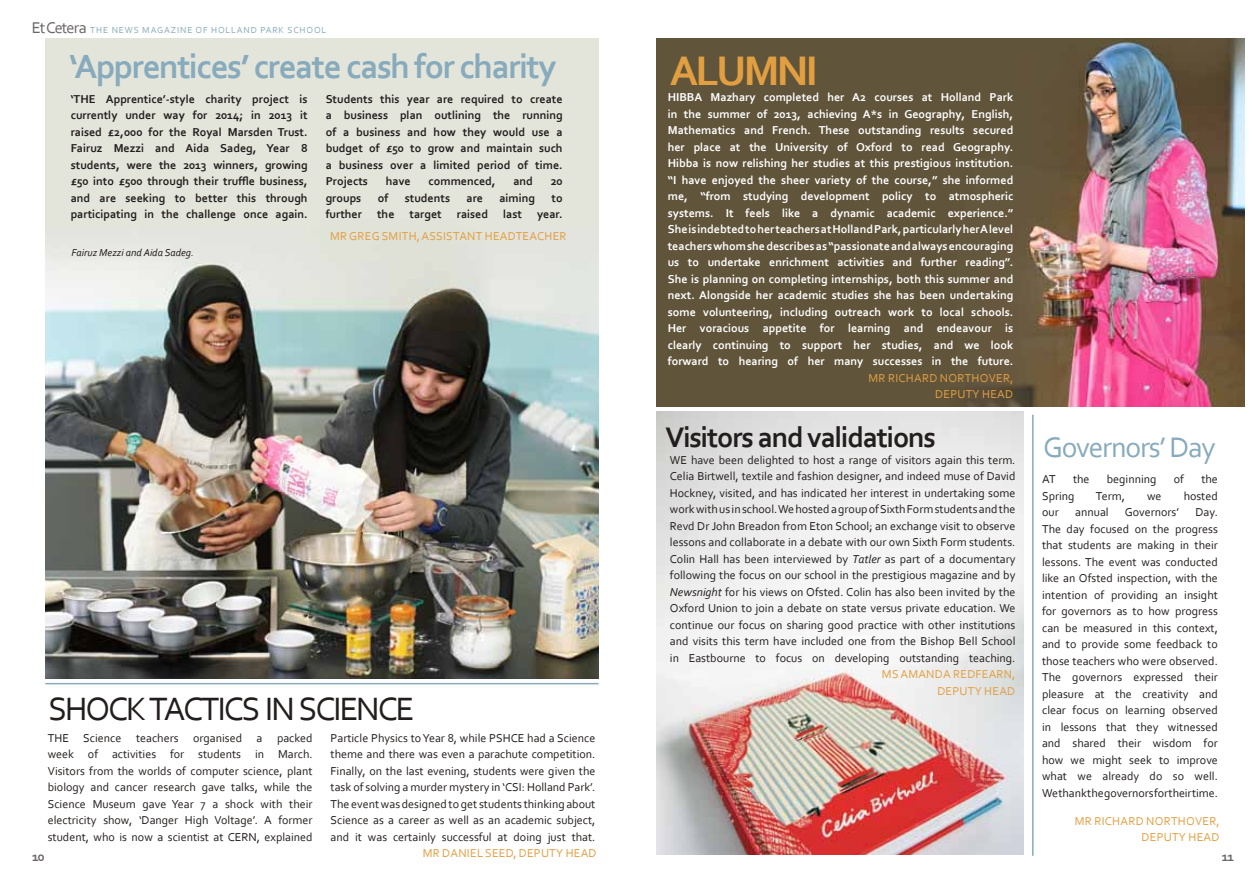
<style>
.page{position:relative;width:1259px;height:893px;background:#fff}
.page>*{position:absolute;margin:0;border:0;box-sizing:border-box;transform-origin:0 0}
.t1{font:700 43.35px "Corbel";color:#e29f42}
.t2{font:700 35.1px "Corbel";letter-spacing:-.04em;color:#87aabc}
.t3{font:33.9px "Corbel";color:#221e1d}
.t4{font:700 29.7px "Corbel";letter-spacing:-.04em;color:#221e1d}
.t5{font:29.55px "Corbel";letter-spacing:-.04em;color:#87aabc}
.t6{font:700 13.5px "Corbel";color:#686564}
.t7{font:12px/16.5px "Corbel";color:#221e1d;text-align:justify}
.t8{font:700 12px/16.5px "Corbel";color:#fff;text-align:justify}
.t9{font:700 12px/16.5px "Corbel";color:#221e1d;text-align:justify}
.t10{font:12px/16.5px "Corbel";letter-spacing:.02em;color:#e29f42;text-align:right}
.t11{font:italic 10.5px "Corbel";color:#221e1d}
.t12{font:9.15px "Corbel";letter-spacing:.09em;color:#87aabc}
.s1{font-size:16.35px;color:#686564}
.s2{font-style:italic}
</style>
<div class="page">
<hr style="left:1032px;top:415px;width:1px;height:441px;background:#87aabc">
<img style="left:656px;top:38px;width:588px;height:368px">
<img style="left:45px;top:39px;width:553px;height:639px">
<hr style="left:45px;top:683px;width:553px;height:1px;background:#87aabc">
<img style="left:656px;top:412px;width:367px;height:443px">
<p class="t12" style="left:32px;top:25px;width:296px"><span class="s1">Et Cetera</span> THE NEWS MAGAZINE OF HOLLAND PARK SCHOOL</p>
<h2 class="t2" style="left:69px;top:44px;width:488px">‘Apprentices’ create cash for charity</h2>
<p class="t9" style="left:71px;top:90px;width:238px">‘THE Apprentice’-style charity project is currently under way for 2014; in 2013 it raised £2,000 for the Royal Marsden Trust.<br>Fairuz Mezzi and Aida Sadeg, Year 8 students, were the 2013 winners, growing £50 into £500 through their truffle business, and are seeking to better this through participating in the challenge once again.</p>
<p class="t9" style="left:326px;top:90px;width:238px">Students this year are required to create a business plan outlining the running of a business and how they would use a budget of £50 to grow and maintain such a business over a limited period of time.<br>Projects</p>
<p class="t9" style="left:386px;top:173px;width:26px">have</p>
<p class="t9" style="left:428px;top:173px;width:69px">commenced,</p>
<p class="t9" style="left:513px;top:173px;width:21px">and</p>
<p class="t9" style="left:551px;top:173px;width:13px">20</p>
<p class="t9" style="left:326px;top:189px;width:37px">groups</p>
<p class="t9" style="left:378px;top:189px;width:12px">of</p>
<p class="t9" style="left:405px;top:189px;width:47px">students</p>
<p class="t9" style="left:466px;top:189px;width:18px">are</p>
<p class="t9" style="left:499px;top:189px;width:37px">aiming</p>
<p class="t9" style="left:551px;top:189px;width:13px">to</p>
<p class="t9" style="left:326px;top:206px;width:38px">further</p>
<p class="t9" style="left:377px;top:206px;width:19px">the</p>
<p class="t9" style="left:409px;top:206px;width:34px">target</p>
<p class="t9" style="left:457px;top:206px;width:33px">raised</p>
<p class="t9" style="left:503px;top:206px;width:20px">last</p>
<p class="t9" style="left:537px;top:206px;width:27px">year.</p>
<p class="t11" style="left:72px;top:246px;width:124px">Fairuz Mezzi and Aida Sadeg.</p>
<p class="t10" style="left:330px;top:228px;width:238px">MR GREG SMITH, ASSISTANT HEADTEACHER</p>
<h3 class="t3" style="left:48px;top:687px;width:38px">Shock</h3>
<h3 class="t3" style="left:149px;top:687px;width:17px">tactics</h3>
<h3 class="t3" style="left:265px;top:687px;width:68px">in Science</h3>
<p class="t7" style="left:48px;top:729px;width:266px">THE Science teachers organised a packed week of activities for students in March.<br>Visitors from the worlds of computer science, plant biology and cancer research gave talks, while the Science Museum gave Year 7 a shock with their electricity show, ‘Danger High Voltage’. A former student, who is now a scientist at CERN, explained</p>
<p class="t7" style="left:331px;top:729px;width:266px">Particle Physics to Year 8, while PSHCE had a Science theme and there was even a parachute competition.<br>Finally, on the last evening, students were given the task of solving a murder mystery in ‘CSI: Holland Park’.<br>The event was designed to get students thinking about Science as a career as well as an academic subject, and it was certainly successful at doing just that.</p>
<h1 class="t1" style="left:669px;top:44px;width:50px">Alumni</h1>
<p class="t8" style="left:668px;top:89px;width:347px">HIBBA Mazhary completed her A2 courses at Holland Park in the summer of 2013, achieving A*s in Geography, English, Mathematics and French. These outstanding results secured her place at the University of Oxford to read Geography.<br>Hibba is now relishing her studies at this prestigious institution. “I have enjoyed the sheer variety of the course,” she informed me, “from studying development policy to atmospheric systems. It feels like a dynamic academic experience.” She is indebted to her teachers at Holland Park, particularly her A level teachers whom she describes as “passionate and always encouraging us to undertake enrichment activities and further reading”.<br>She is planning on completing internships, both this summer and next. Alongside her academic studies she has been undertaking some volunteering, including outreach work to local schools.<br>Her voracious appetite for learning and endeavour is clearly continuing to support her studies, and we look forward to hearing of her many successes in the future.</p>
<p class="t10" style="left:868px;top:369px;width:146px">MR RICHARD NORTHOVER,<br>DEPUTY HEAD</p>
<h3 class="t4" style="left:665px;top:419px;width:272px">Visitors and validations</h3>
<p class="t7" style="left:670px;top:451px;width:347px">WE have been delighted to host a range of visitors again this term.<br>Celia Birtwell, textile and fashion designer, and indeed muse of David Hockney, visited, and has indicated her interest in undertaking some work with us in school. We hosted a group of Sixth Form students and the Revd Dr John Breadon from Eton School; an exchange visit to observe lessons and collaborate in a debate with our own Sixth Form students.<br>Colin Hall has been interviewed by <span class="s2">Tatler</span> as part of a documentary following the focus on our school in the prestigious magazine and by <span class="s2">Newsnight</span> for his views on Ofsted. Colin has also been invited by the Oxford Union to join a debate on state versus private education. We continue our focus on sharing good practice with other institutions and visits this term have included one from the Bishop Bell School in Eastbourne to focus on developing outstanding teaching.</p>
<p class="t10" style="left:882px;top:666px;width:36px">Ms Amanda</p>
<p class="t10" style="left:953px;top:666px;width:16px">Redfearn</p>
<p class="t10" style="left:1012px;top:666px;width:5px">,</p>
<p class="t10" style="left:937px;top:682px;width:64px">Deputy Head</p>
<h3 class="t5" style="left:1043px;top:429px;width:174px">Governors’ Day</h3>
<p class="t7" style="left:1042px;top:471px;width:15px">AT</p>
<p class="t7" style="left:1073px;top:471px;width:18px">the</p>
<p class="t7" style="left:1106px;top:471px;width:51px">beginning</p>
<p class="t7" style="left:1173px;top:471px;width:12px">of</p>
<p class="t7" style="left:1201px;top:471px;width:18px">the</p>
<p class="t7" style="left:1042px;top:487px;width:34px">Spring</p>
<p class="t7" style="left:1096px;top:487px;width:31px">Term,</p>
<p class="t7" style="left:1147px;top:487px;width:16px">we</p>
<p class="t7" style="left:1183px;top:487px;width:36px">hosted</p>
<p class="t7" style="left:1042px;top:504px;width:18px">our</p>
<p class="t7" style="left:1075px;top:504px;width:35px">annual</p>
<p class="t7" style="left:1124px;top:504px;width:56px">Governors’</p>
<p class="t7" style="left:1042px;top:504px;width:177px;text-indent:153px">Day.<br>The day focused on the progress that students are making in their lessons. The event was conducted like an Ofsted inspection, with the intention of providing an insight for governors as to how progress can be measured in this context, and to provide some feedback to those teachers who were observed.<br>The governors expressed their pleasure at the creativity and clear focus on learning observed in lessons that they witnessed and shared their wisdom for how we might seek to improve what we already do so well.<br>We thank the governors for their time.</p>
<p class="t10" style="left:1075px;top:812px;width:146px">MR RICHARD NORTHOVER,<br>DEPUTY HEAD</p>
<p class="t10" style="left:423px;top:845px;width:175px">MR DANIEL SEED, DEPUTY HEAD</p>
<p class="t6" style="left:32px;top:848px;width:15px">10</p>
<p class="t6" style="left:1221px;top:848px;width:14px">11</p>
</div>
